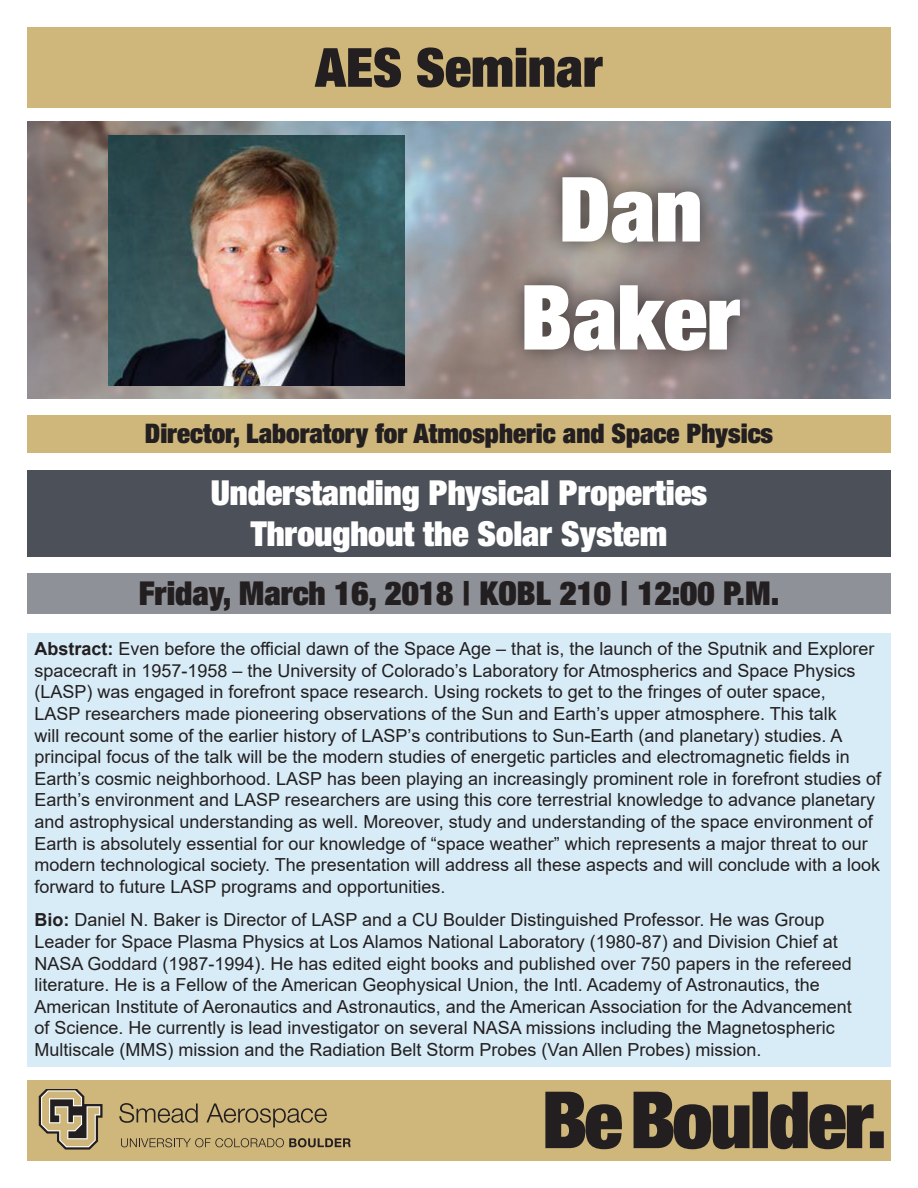
<style>
.page{position:relative;width:918px;height:1188px;background:#fff}
.page>*{position:absolute;margin:0;border:0;box-sizing:border-box;transform-origin:0 0}
.Seminar_Speaker_Job{font:900 condensed 90px "Helvetica Neue LT Std";color:#fff}
.Seminar_Header{font:900 condensed 54px "Helvetica Neue LT Std";color:#231f20}
.Seminar_Abstract{font:900 condensed 34.5px/41.4px "Helvetica Neue LT Std";color:#fff;text-align:center}
.Seminar_Date__Time{font:900 condensed 33px "Helvetica Neue LT Std";color:#231f20}
.Seminar_Speaker_Job-2{font:900 condensed 27px "Helvetica Neue LT Std";color:#231f20}
.Seminar_Abstract-2{font:18px/21.6px "Arial";color:#231f20}
.s1{font-weight:700}
</style>
<div class="page">
<img style="left:27px;top:122px;width:864px;height:276px">
<div style="left:27px;top:633px;width:864px;height:433px;background:#d8ecf7"></div>
<div style="left:27px;top:27px;width:864px;height:81px;background:#cfb77b"></div>
<div style="left:27px;top:415px;width:864px;height:37px;background:#cfb77b"></div>
<div style="left:27px;top:573px;width:864px;height:41px;background:#8e9198"></div>
<div style="left:27px;top:470px;width:864px;height:86px;background:#4c5159"></div>
<div style="left:27px;top:1080px;width:864px;height:81px;background:#cfb77b"></div>
<svg style="left:38px;top:1089px;width:65px;height:61px"></svg>
<svg style="left:119px;top:1103px;width:79px;height:20px"></svg>
<svg style="left:206px;top:1104px;width:121px;height:23px"></svg>
<svg style="left:121px;top:1138px;width:230px;height:9px"></svg>
<svg style="left:545px;top:1092px;width:339px;height:57px"></svg>
<div style="left:504px;top:157px;width:257px;height:213px;background:#231f20;opacity:.72"></div>
<img style="left:108px;top:135px;width:297px;height:250px">
<p class="Seminar_Header" style="left:315px;top:33px;width:289px">AES Seminar</p>
<p class="Seminar_Speaker_Job" style="left:559px;top:152px;width:145px">Dan</p>
<p class="Seminar_Speaker_Job" style="left:521px;top:260px;width:221px">Baker</p>
<p class="Seminar_Speaker_Job-2" style="left:145px;top:416px;width:630px">Director, Laboratory for Atmospheric and Space Physics</p>
<p class="Seminar_Abstract" style="left:211px;top:471px;width:498px">Understanding Physical Properties<br>Throughout the Solar System</p>
<p class="Seminar_Date__Time" style="left:139px;top:572px;width:642px">Friday, March 16, 2018 | KOBL 210 | 12:00 P.M.</p>
<p class="Seminar_Abstract-2" style="left:34px;top:638px;width:848px"><span class="s1">Abstract:</span> Even before the official dawn of the Space Age – that is, the launch of the Sputnik and Explorer spacecraft in 1957-1958 – the University of Colorado’s Laboratory for Atmospherics and Space Physics (LASP) was engaged in forefront space research. Using rockets to get to the fringes of outer space,<br>LASP researchers made pioneering observations of the Sun and Earth’s upper atmosphere. This talk<br>will recount some of the earlier history of LASP’s contributions to Sun-Earth (and planetary) studies. A principal focus of the talk will be the modern studies of energetic particles and electromagnetic fields in Earth’s cosmic neighborhood. LASP has been playing an increasingly prominent role in forefront studies of Earth’s environment and LASP researchers are using this core terrestrial knowledge to advance planetary and astrophysical understanding as well. Moreover, study and understanding of the space environment of Earth is absolutely essential for our knowledge of “space weather” which represents a major threat to our modern technological society. The presentation will address all these aspects and will conclude with a look forward to future LASP programs and opportunities.</p>
<p class="Seminar_Abstract-2" style="left:34px;top:909px;width:819px"><span class="s1">Bio:</span> Daniel N. Baker is Director of LASP and a CU Boulder Distinguished Professor. He was Group Leader for Space Plasma Physics at Los Alamos National Laboratory (1980-87) and Division Chief at NASA Goddard (1987-1994). He has edited eight books and published over 750 papers in the refereed literature. He is a Fellow of the American Geophysical Union, the Intl. Academy of Astronautics, the American Institute of Aeronautics and Astronautics, and the American Association for the Advancement of Science. He currently is lead investigator on several NASA missions including the Magnetospheric Multiscale (MMS) mission and the Radiation Belt Storm Probes (Van Allen Probes) mission.</p>
</div>
